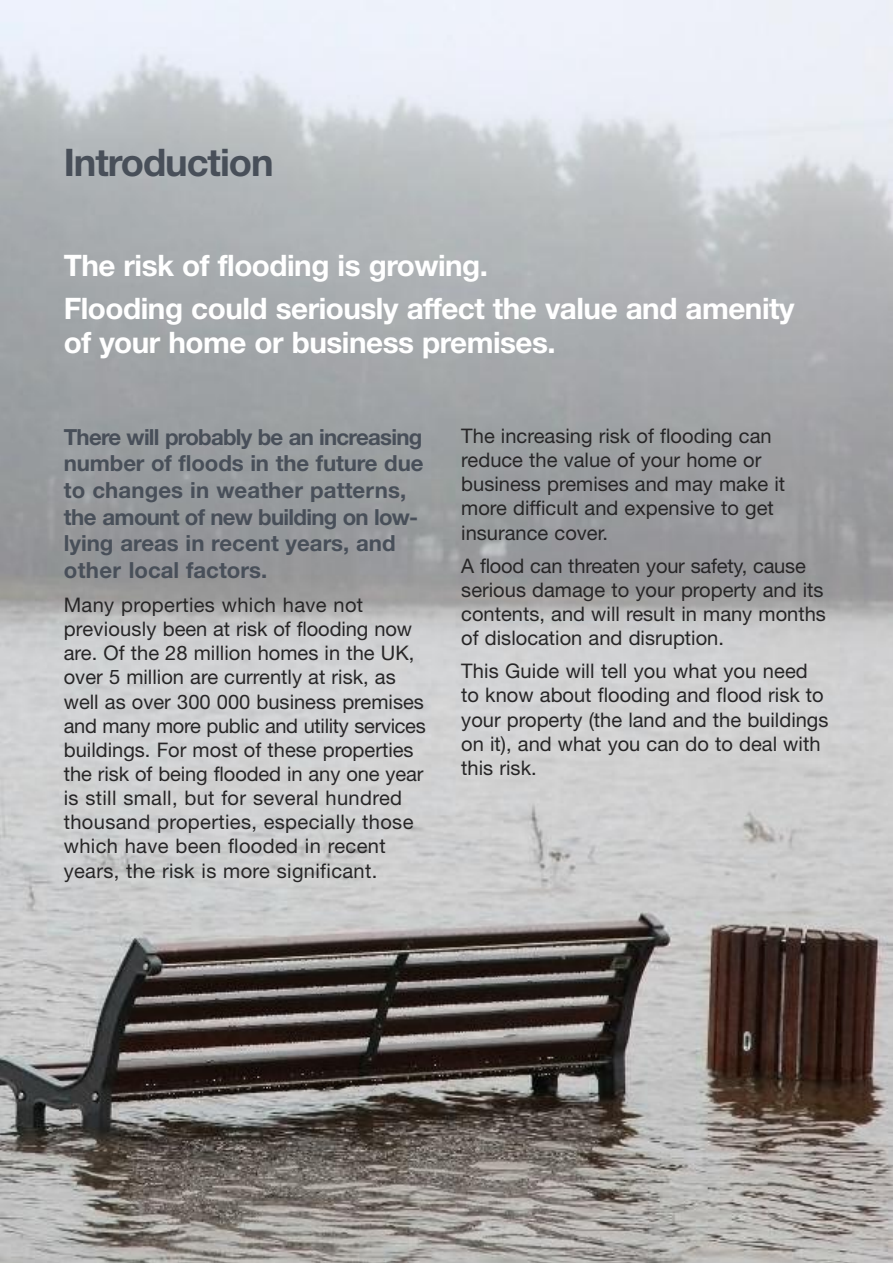
<style>
.page{position:relative;width:893px;height:1263px;background:#fff}
.page>*{position:absolute;margin:0;border:0;box-sizing:border-box;transform-origin:0 0}
.t1{font:700 38.1px "Helvetica Neue LT";letter-spacing:-.03em;color:#484f59}
.t2{font:700 29.7px/42.9px "Helvetica Neue LT";letter-spacing:-.015em;color:#fff}
.t3{font:700 22.2px/26.7px "Helvetica Neue LT";letter-spacing:-.005em;color:#484f59}
.t4{font:20.1px/24.2px "Helvetica Neue LT";color:#272627}
</style>
<div class="page">
<img style="left:0;top:0;width:893px;height:1263px">
<h1 class="t1" style="left:64px;top:149px;width:211px">Introduction</h1>
<h2 class="t2" style="left:64px;top:247px;width:732px">The risk of flooding is growing.<br>Flooding could seriously affect the value and amenity</h2>
<h2 class="t2" style="left:64px;top:324px;width:494px">of your home or business premises.</h2>
<p class="t3" style="left:64px;top:425px;width:361px">There will probably be an increasing number of floods in the future due to changes in weather patterns, the amount of new building on low&shy;lying areas in recent years, and other local factors.</p>
<p class="t4" style="left:64px;top:595px;width:364px">Many properties which have not previously been at risk of flooding now are. Of the 28 million homes in the UK, over 5 million are currently at risk, as well as over 300 000 business premises and many more public and utility services buildings. For most of these properties the risk of being flooded in any one year is still small, but for several hundred thousand properties, especially those which have been flooded in recent years, the risk is more significant.</p>
<p class="t4" style="left:461px;top:426px;width:325px">The increasing risk of flooding can reduce the value of your home or business premises and may make it more difficult and expensive to get insurance cover.</p>
<p class="t4" style="left:461px;top:555px;width:366px">A flood can threaten your safety, cause serious damage to your property and its contents, and will result in many months of dislocation and disruption.</p>
<p class="t4" style="left:461px;top:661px;width:369px">This Guide will tell you what you need to know about flooding and flood risk to your property (the land and the buildings on it), and what you can do to deal with this risk.</p>
</div>
